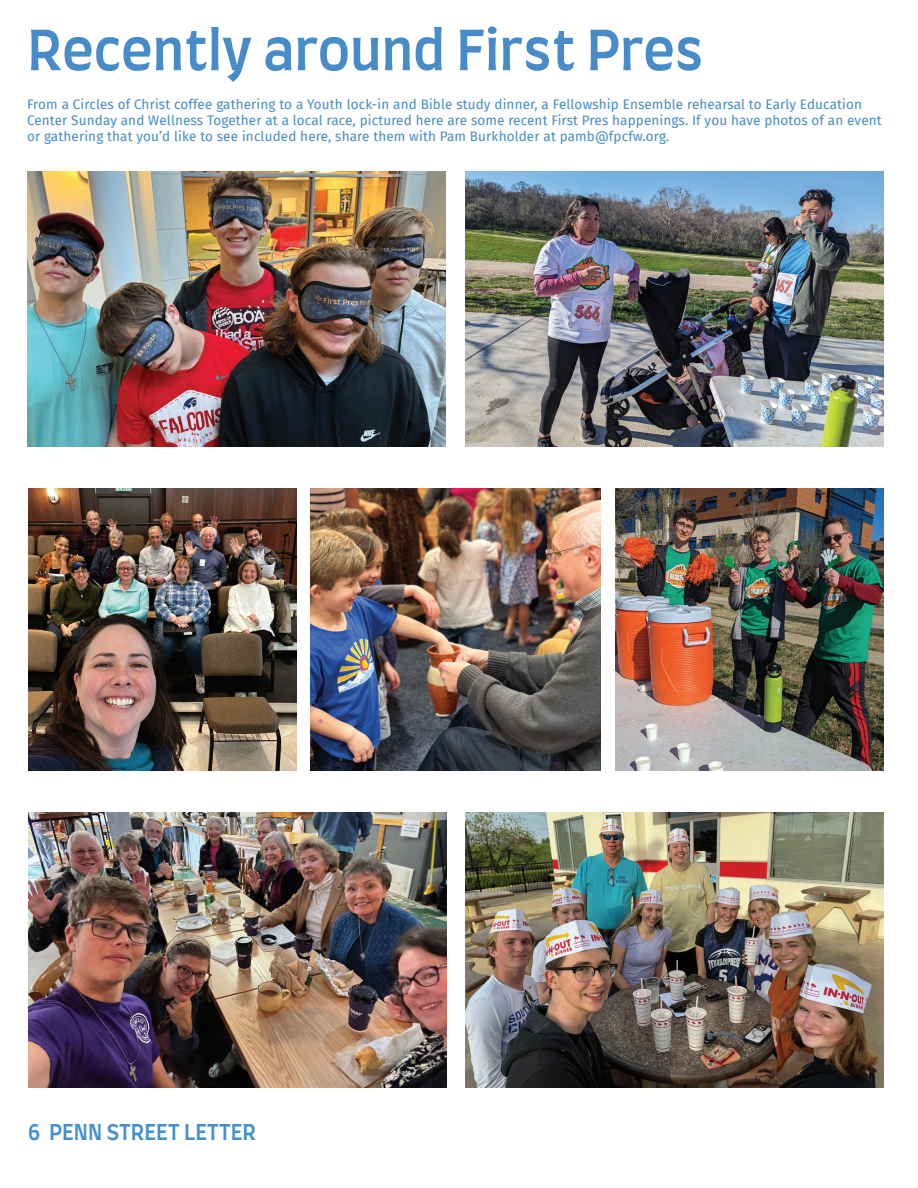
<style>
.page{position:relative;width:918px;height:1188px;background:#fff}
.page>*{position:absolute;margin:0;border:0;box-sizing:border-box;transform-origin:0 0}
.t1{font:500 54px "Farro";letter-spacing:-.005em;color:#488bc9}
.t2{font:500 21px "Farro";color:#4390cd}
.t3{font:13.5px/16.2px "Fira Sans";letter-spacing:.01em;color:#488bc9}
</style>
<div class="page">
<img style="left:616px;top:489px;width:267px;height:281px">
<img style="left:310px;top:489px;width:290px;height:281px">
<img style="left:465px;top:812px;width:418px;height:276px">
<img style="left:29px;top:812px;width:418px;height:276px">
<img style="left:29px;top:489px;width:267px;height:281px">
<img style="left:27px;top:171px;width:418px;height:276px">
<img style="left:465px;top:171px;width:418px;height:276px">
<h1 class="t1" style="left:27px;top:15px;width:678px">Recently around First Pres</h1>
<p class="t3" style="left:27px;top:96px;width:856px">From a Circles of Christ coffee gathering to a Youth lock-in and Bible study dinner, a Fellowship Ensemble rehearsal to Early Education<br>Center Sunday and Wellness Together at a local race, pictured here are some recent First Pres happenings. If you have photos of an event or gathering that you’d like to see included here, share them with Pam Burkholder at pamb@fpcfw.org.</p>
<h2 class="t2" style="left:28px;top:1119px;width:230px">6 PENN STREET LETTER</h2>
</div>
